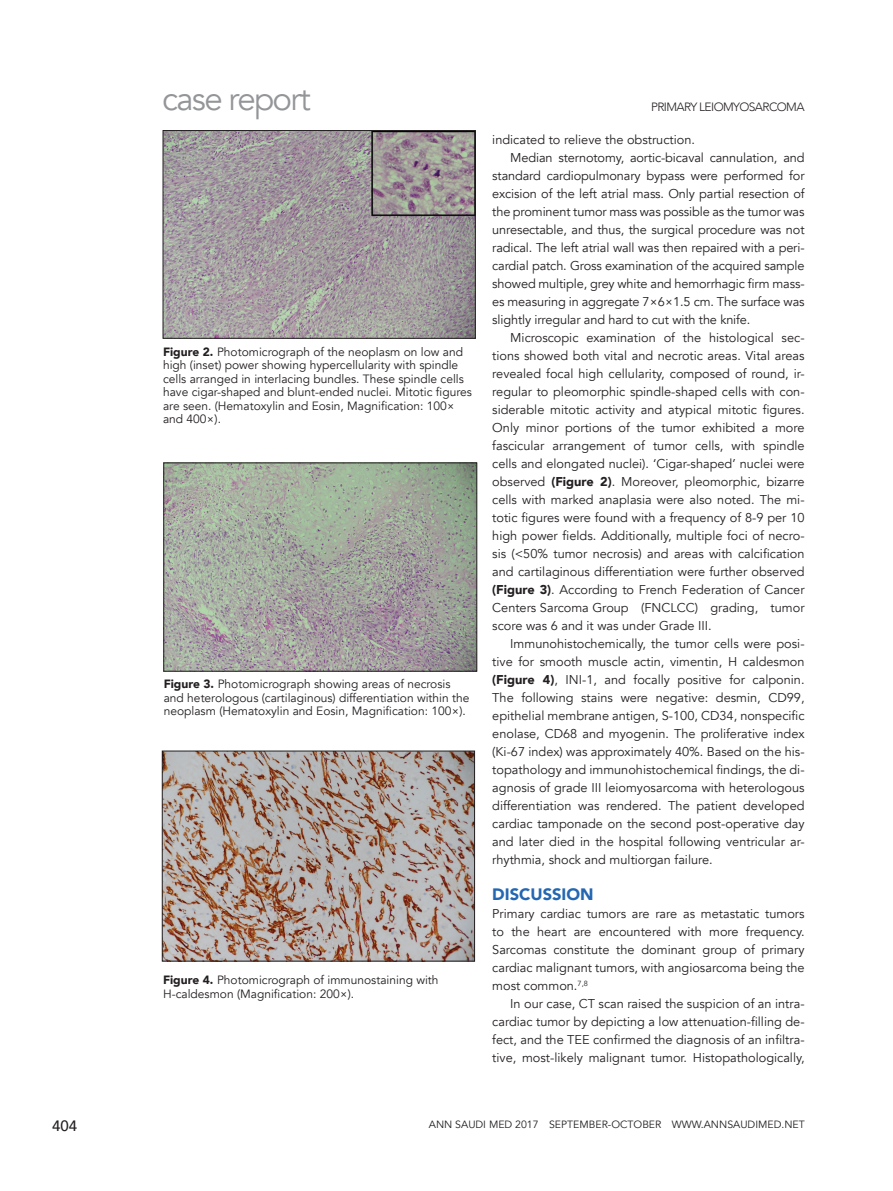
<style>
.page{position:relative;width:893px;height:1191px;background:#fff}
.page>*{position:absolute;margin:0;border:0;box-sizing:border-box;transform-origin:0 0}
.t1{font:33px "Avenir";letter-spacing:-.05em;color:#939598}
.subhead{font:900 16.5px "Avenir";color:#2466b2}
.page_number_left{font:500 15px "Avenir";color:#231f20}
.body{font:12.75px/18px "Avenir";color:#231f20;text-align:justify}
.body_after_sub{font:12.75px/18px "Avenir";color:#231f20;text-align:justify}
.t2{font:12px/13.5px "Avenir";color:#231f20}
.t3{font:300 12px "Avenir";letter-spacing:-.05em;color:#231f20}
.t4{font:10.5px "Avenir";color:#231f20}
.s1{font-weight:900}
</style>
<div class="page">
<img style="left:165px;top:132px;width:309px;height:205px">
<div style="left:163px;top:130px;width:313px;height:209px;border:1px solid #231f20"></div>
<img style="left:165px;top:464px;width:310px;height:205px">
<div style="left:163px;top:462px;width:314px;height:209px;border:1px solid #231f20"></div>
<img style="left:164px;top:752px;width:309px;height:207px">
<div style="left:162px;top:750px;width:313px;height:211px;border:1px solid #231f20"></div>
<h1 class="t1" style="left:162px;top:78px;width:150px">case report</h1>
<p class="t2" style="left:163px;top:345px;width:310px"><span class="s1">Figure 2.</span> Photomicrograph of the neoplasm on low and high (inset) power showing hypercellularity with spindle cells arranged in interlacing bundles. These spindle cells have cigar-shaped and blunt-ended nuclei. Mitotic figures are seen. (Hematoxylin and Eosin, Magnification: 100× and 400×).</p>
<p class="t2" style="left:164px;top:677px;width:307px"><span class="s1">Figure 3.</span> Photomicrograph showing areas of necrosis and heterologous (cartilaginous) differentiation within the neoplasm (Hematoxylin and Eosin, Magnification: 100×).</p>
<p class="t2" style="left:163px;top:973px;width:277px"><span class="s1">Figure 4.</span> Photomicrograph of immunostaining with<br>H-caldesmon (Magnification: 200×).</p>
<p class="t3" style="left:651px;top:100px;width:155px">PRIMARY LEIOMYOSARCOMA</p>
<p class="body_after_sub" style="left:492px;top:131px;width:204px">indicated to relieve the obstruction.</p>
<p class="body" style="left:492px;top:149px;width:314px;text-indent:18px">Median sternotomy, aortic-bicaval cannulation, and standard cardiopulmonary bypass were performed for excision of the left atrial mass. Only partial resection of the prominent tumor mass was possible as the tumor was unresectable, and thus, the surgical procedure was not radical. The left atrial wall was then repaired with a peri&shy;cardial patch. Gross examination of the acquired sample showed multiple, grey white and hemorrhagic firm mass&shy;es measuring in aggregate 7×6×1.5 cm. The surface was slightly irregular and hard to cut with the knife.</p>
<p class="body" style="left:492px;top:329px;width:314px;text-indent:18px">Microscopic examination of the histological sec&shy;tions showed both vital and necrotic areas. Vital areas revealed focal high cellularity, composed of round, ir&shy;regular to pleomorphic spindle-shaped cells with con&shy;siderable mitotic activity and atypical mitotic figures.<br>Only minor portions of the tumor exhibited a more fascicular arrangement of tumor cells, with spindle cells and elongated nuclei). ‘Cigar-shaped’ nuclei were observed <span class="s1">(Figure 2)</span>. Moreover, pleomorphic, bizarre cells with marked anaplasia were also noted. The mi&shy;totic figures were found with a frequency of 8-9 per 10 high power fields. Additionally, multiple foci of necro&shy;sis (&lt;50% tumor necrosis) and areas with calcification and cartilaginous differentiation were further observed <span class="s1">(Figure 3)</span>. According to French Federation of Cancer Centers Sarcoma Group (FNCLCC) grading, tumor score was 6 and it was under Grade III.</p>
<p class="body" style="left:492px;top:635px;width:314px;text-indent:18px">Immunohistochemically, the tumor cells were posi&shy;tive for smooth muscle actin, vimentin, H caldesmon <span class="s1">(Figure 4)</span>, INI-1, and focally positive for calponin.<br>The following stains were negative: desmin, CD99, epithelial membrane antigen, S-100, CD34, nonspecific enolase, CD68 and myogenin. The proliferative index (Ki-67 index) was approximately 40%. Based on the his&shy;topathology and immunohistochemical findings, the di&shy;agnosis of grade III leiomyosarcoma with heterologous differentiation was rendered. The patient developed cardiac tamponade on the second post-operative day and later died in the hospital following ventricular ar&shy;rhythmia, shock and multiorgan failure.</p>
<p class="subhead" style="left:492px;top:880px;width:103px">DISCUSSION</p>
<p class="body_after_sub" style="left:492px;top:905px;width:314px">Primary cardiac tumors are rare as metastatic tumors to the heart are encountered with more frequency.<br>Sarcomas constitute the dominant group of primary cardiac malignant tumors, with angiosarcoma being the most common.<sup>7,8</sup></p>
<p class="body" style="left:492px;top:995px;width:314px;text-indent:18px">In our case, CT scan raised the suspicion of an intra&shy;cardiac tumor by depicting a low attenuation-filling de&shy;fect, and the TEE confirmed the diagnosis of an infiltra&shy;tive, most-likely malignant tumor. Histopathologically,</p>
<p class="page_number_left" style="left:52px;top:1112px;width:27px">404</p>
<p class="t4" style="left:429px;top:1118px;width:377px">ANN SAUDI MED 2017 SEPTEMBER-OCTOBER WWW.ANNSAUDIMED.NET</p>
</div>
